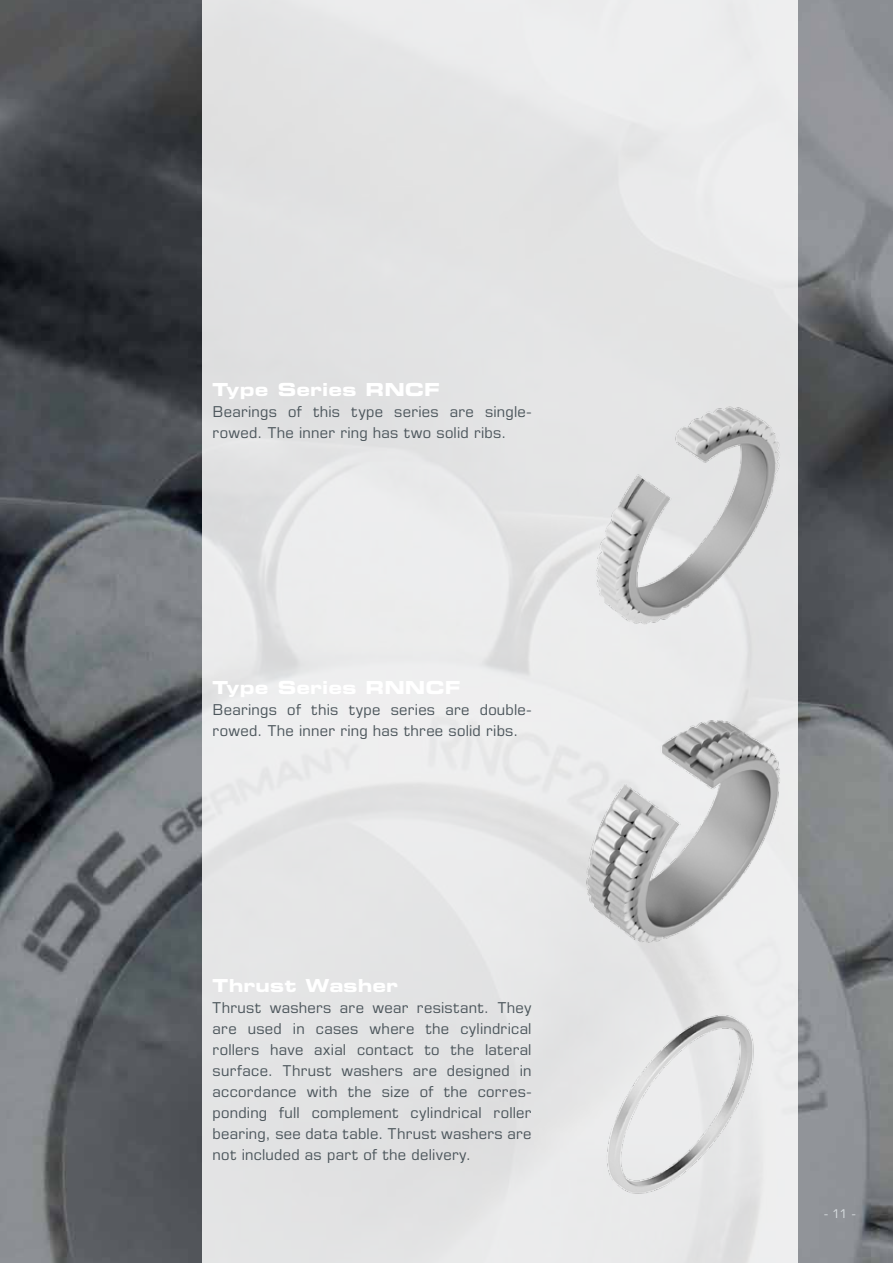
<style>
.page{position:relative;width:893px;height:1263px;background:#fff}
.page>*{position:absolute;margin:0;border:0;box-sizing:border-box;transform-origin:0 0}
.t1{font:18px "Eurostile LT Std Bold Ex 2";letter-spacing:.01em;color:#fff}
.t2{font:15px/21px "Eurostile LT Std";letter-spacing:.015em;color:#4c565c}
.t3{font:12px "Eurostile LT Std";color:#dadfe2}
</style>
<div class="page">
<img style="left:0;top:0;width:893px;height:1263px">
<div style="left:202px;top:0;width:595px;height:1263px;background:#e3e4e5"></div>
<div style="left:37px;top:12px;width:52px;height:38px;background:#555557"></div>
<img style="left:432px;top:334px;width:461px;height:372px">
<img style="left:607px;top:829px;width:286px;height:434px">
<img style="left:586px;top:716px;width:197px;height:229px">
<p class="t1" style="left:213px;top:376px;width:229px">Type Series RNCF</p>
<p class="t2" style="left:213px;top:401px;width:320px">Bearings of this type series are single&shy;rowed. The inner ring has two solid ribs.</p>
<p class="t2" style="left:213px;top:699px;width:320px">Bearings of this type series are double&shy;rowed. The inner ring has three solid ribs.</p>
<p class="t1" style="left:213px;top:973px;width:187px">Thrust Washer</p>
<p class="t2" style="left:213px;top:997px;width:320px;text-align:justify">Thrust washers are wear resistant. They are used in cases where the cylindrical rollers have axial contact to the lateral surface. Thrust washers are designed in accordance with the size of the corres&shy;ponding full complement cylindrical roller bearing, see data table. Thrust washers are not included as part of the delivery.</p>
<p class="t3" style="left:824px;top:1206px;width:33px">- 11 -</p>
</div>
